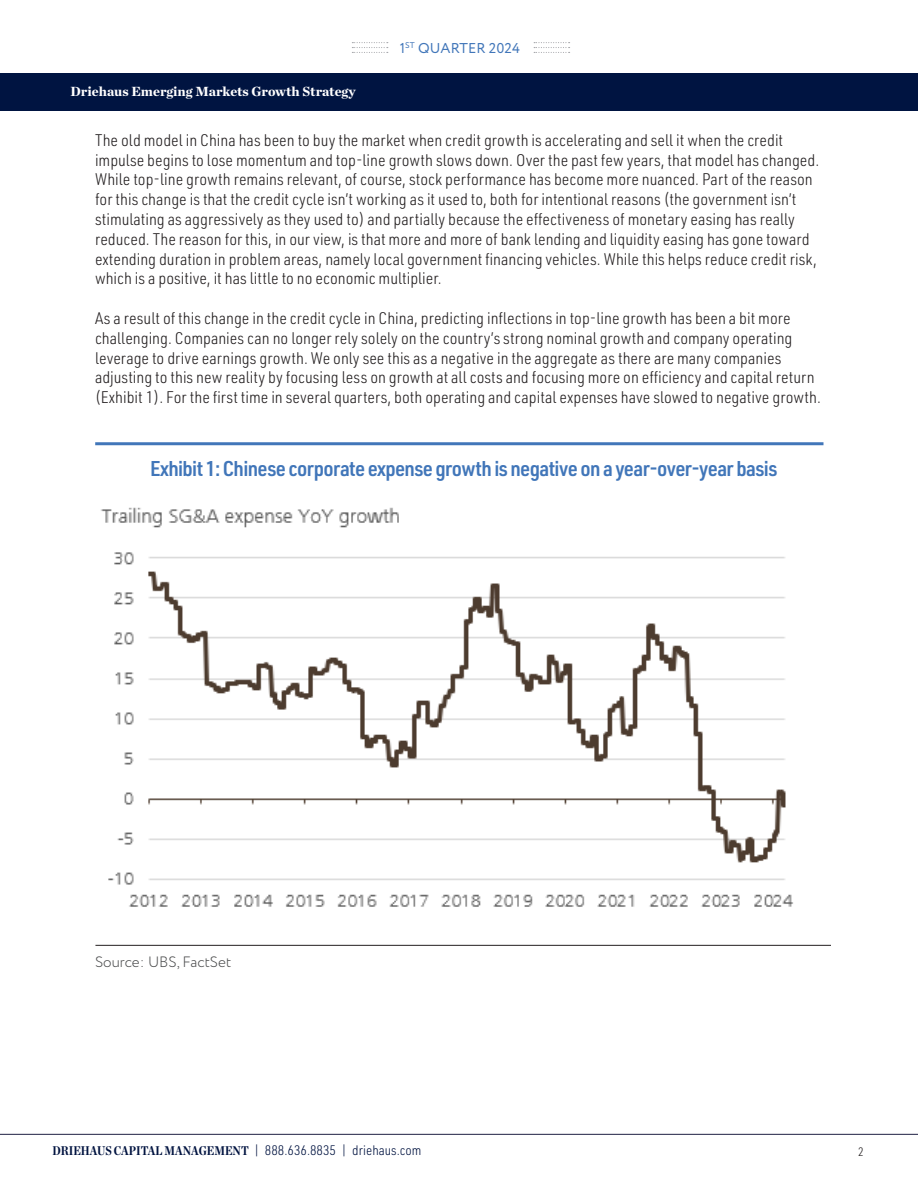
<style>
.page{position:relative;width:918px;height:1188px;background:#fff}
.page>*{position:absolute;margin:0;border:0;box-sizing:border-box;transform-origin:0 0}
.t1{font:600 21px "URWDIN Semi Cond";letter-spacing:-.03em;color:#4176b9}
.t2{font:300 16.5px/19.8px "URWDIN Semi Cond";color:#231f20}
.t3{font:300 15px "Circe";color:#4b4c4d}
.t4{font:14.25px "Circe";letter-spacing:.01em;color:#4176b9}
.t5{font:300 13.5px "URWDIN Semi Cond";color:#001340}
.t6{font:900 13.5px "Chronicle Deck";color:#fff}
.t7{font:300 12px "URWDIN Semi Cond";color:#231f20}
.s1{font-family:"Chronicle Deck Cond";font-weight:700;font-size:12.75px}
</style>
<div class="page">
<hr style="left:0;top:1134px;width:918px;height:1px;background:#1f2043">
<svg style="left:352px;top:42px;width:36px;height:11px"></svg>
<svg style="left:534px;top:42px;width:36px;height:11px"></svg>
<div style="left:0;top:73px;width:918px;height:38px;background:#001441"></div>
<hr style="left:95px;top:442px;width:728px;height:3px;background:#4176b9">
<hr style="left:95px;top:945px;width:736px;height:1px;background:#231f20">
<img style="left:101px;top:507px;width:692px;height:400px">
<p class="t4" style="left:400px;top:39px;width:122px">1<sup>ST</sup> QUARTER 2024</p>
<p class="t6" style="left:71px;top:80px;width:287px">Driehaus Emerging Markets Growth Strategy</p>
<p class="t2" style="left:95px;top:129px;width:726px">The old model in China has been to buy the market when credit growth is accelerating and sell it when the credit impulse begins to lose momentum and top-line growth slows down. Over the past few years, that model has changed.<br>While top-line growth remains relevant, of course, stock performance has become more nuanced. Part of the reason for this change is that the credit cycle isn’t working as it used to, both for intentional reasons (the government isn’t stimulating as aggressively as they used to) and partially because the effectiveness of monetary easing has really reduced. The reason for this, in our view, is that more and more of bank lending and liquidity easing has gone toward extending duration in problem areas, namely local government financing vehicles. While this helps reduce credit risk, which is a positive, it has little to no economic multiplier.</p>
<p class="t2" style="left:95px;top:308px;width:727px">As a result of this change in the credit cycle in China, predicting inflections in top-line growth has been a bit more challenging. Companies can no longer rely solely on the country’s strong nominal growth and company operating leverage to drive earnings growth. We only see this as a negative in the aggregate as there are many companies adjusting to this new reality by focusing less on growth at all costs and focusing more on efficiency and capital return (Exhibit 1). For the first time in several quarters, both operating and capital expenses have slowed to negative growth.</p>
<p class="t1" style="left:150px;top:454px;width:629px">Exhibit 1: Chinese corporate expense growth is negative on a year-over-year basis</p>
<p class="t3" style="left:95px;top:952px;width:138px">Source: UBS, FactSet</p>
<p class="t5" style="left:52px;top:1142px;width:371px"><span class="s1">DRIEHAUS CAPITAL MANAGEMENT</span> | 888.636.8835 | driehaus.com</p>
<p class="t7" style="left:858px;top:1143px;width:7px">2</p>
</div>
